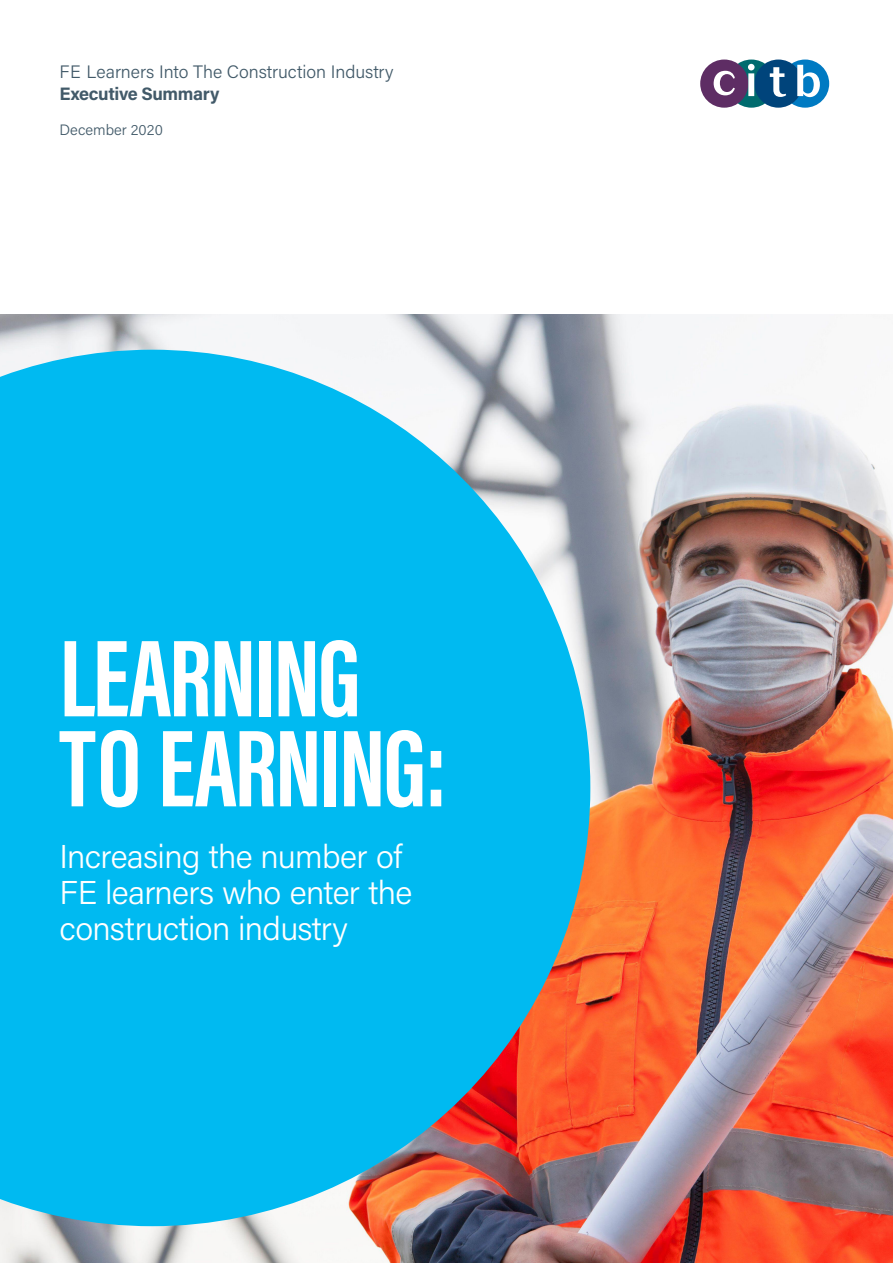
<style>
.page{position:relative;width:893px;height:1263px;background:#fff}
.page>*{position:absolute;margin:0;border:0;box-sizing:border-box;transform-origin:0 0}
.t1{font:700 112.5px/90px "Acumin Pro Extra Cond";letter-spacing:-.02em;color:#fff}
.t2{font:300 33px/36px "Acumin Pro";letter-spacing:-.02em;color:#fff}
.t3{font:300 18px/21.8px "Acumin Pro";color:#425a69}
.t4{font:300 15px "Acumin Pro";letter-spacing:.005em;color:#425a69}
.s1{font-weight:700}
</style>
<div class="page">
<img style="left:0;top:315px;width:893px;height:948px">
<div style="left:781px;top:60px;width:48px;height:48px;background:#007ac2;border-radius:50%"></div>
<div style="left:727px;top:60px;width:48px;height:48px;background:#006b6e;border-radius:50%"></div>
<div style="left:754px;top:60px;width:48px;height:48px;background:#00447b;border-radius:50%"></div>
<div style="left:700px;top:60px;width:48px;height:48px;background:#5e2d64;border-radius:50%"></div>
<svg style="left:714px;top:71px;width:21px;height:24px"></svg>
<svg style="left:748px;top:64px;width:7px;height:32px"></svg>
<svg style="left:770px;top:67px;width:16px;height:30px"></svg>
<svg style="left:797px;top:65px;width:23px;height:32px"></svg>
<svg style="left:0;top:350px;width:590px;height:876px;background:#21b4e1"></svg>
<p class="t3" style="left:60px;top:60px;width:336px">FE Learners Into The Construction Industry<br><span class="s1">Executive Summary</span></p>
<p class="t4" style="left:60px;top:119px;width:105px">December 2020</p>
<p class="t1" style="left:60px;top:632px;width:390px">LEARNING<br>TO EARNING:</p>
<p class="t2" style="left:60px;top:837px;width:354px">Increasing the number of<br>FE learners who enter the construction industry</p>
</div>
